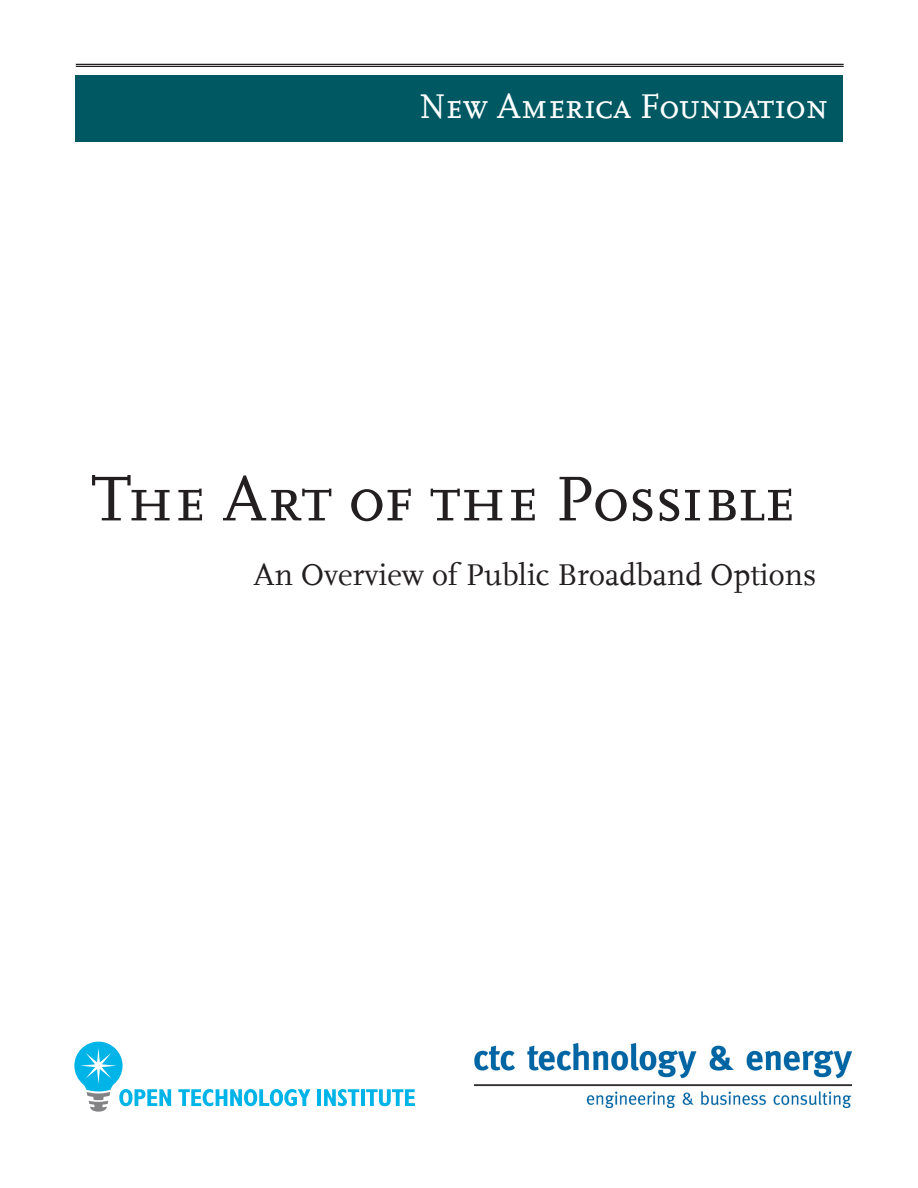
<style>
.page{position:relative;width:918px;height:1188px;background:#fff}
.page>*{position:absolute;margin:0;border:0;box-sizing:border-box;transform-origin:0 0}
.t1{font:66px "Scala LF Caps";letter-spacing:-.01em;color:#231f20}
.t2{font:36px "Scala LF Caps";letter-spacing:-.03em;color:#fff}
.t3{font:31.5px "Scala LF";color:#231f20}
</style>
<div class="page">
<div style="left:75px;top:75px;width:768px;height:67px;background:#005962"></div>
<hr style="left:76px;top:66px;width:768px;height:1px;background:#231f20">
<hr style="left:76px;top:64px;width:768px;height:1px;background:#231f20">
<svg style="left:74px;top:1042px;width:97px;height:70px"></svg>
<svg style="left:178px;top:1089px;width:132px;height:17px"></svg>
<hr style="left:317px;top:1089px;width:4px;height:17px;background:#00b4e7">
<svg style="left:324px;top:1089px;width:35px;height:17px"></svg>
<hr style="left:361px;top:1089px;width:4px;height:17px;background:#00b4e7">
<svg style="left:366px;top:1089px;width:49px;height:17px"></svg>
<img style="left:474px;top:1044px;width:378px;height:64px">
<p class="t2" style="left:419px;top:86px;width:411px">New America Foundation</p>
<p class="t1" style="left:92px;top:463px;width:706px">The Art of the Possible</p>
<p class="t3" style="left:254px;top:558px;width:564px">An Overview of Public Broadband Options</p>
</div>
